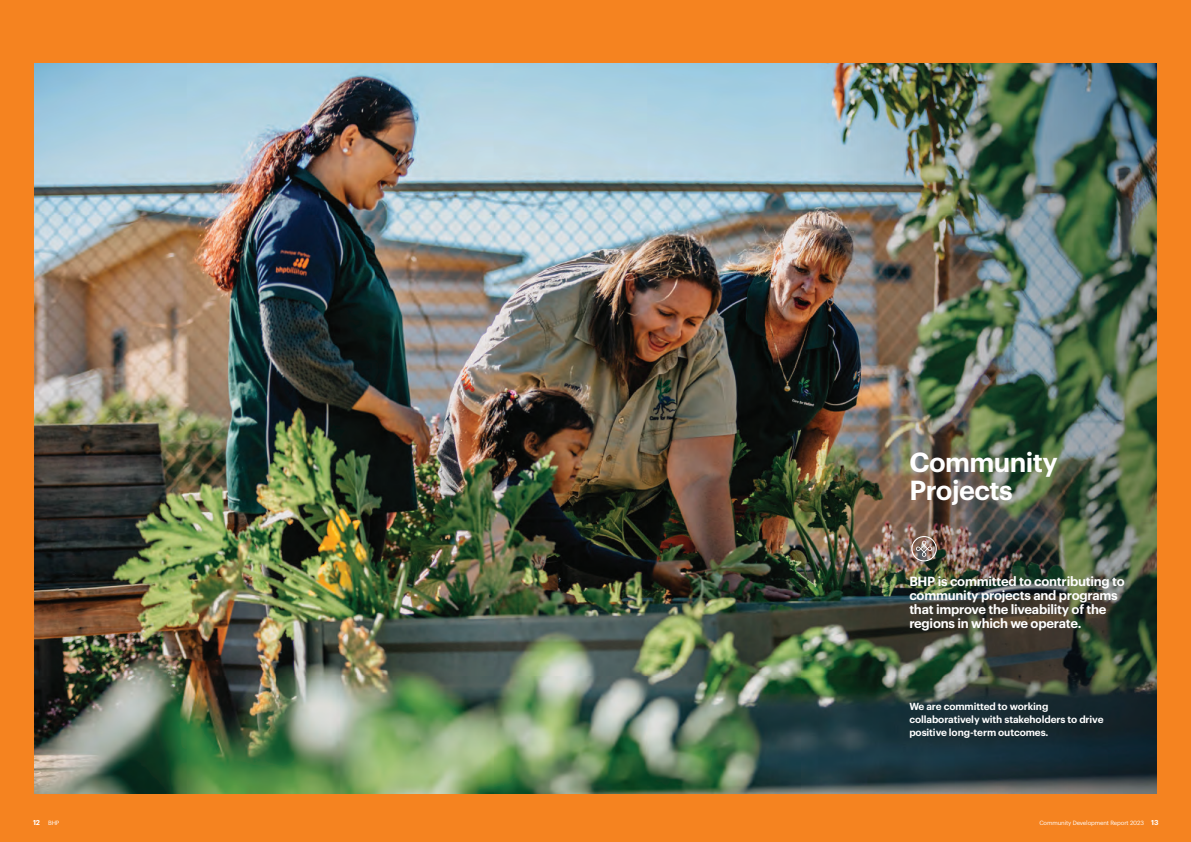
<style>
.page{position:relative;width:1191px;height:842px;background:#f58320}
.page>*{position:absolute;margin:0;border:0;box-sizing:border-box;transform-origin:0 0}
.Thermatic_Quote{font:600 27px/28px "Graphik";letter-spacing:-.02em;color:#fff}
.Pull_Quote_White_Medium{font:600 13px/14px "Graphik";letter-spacing:-.02em;color:#fff}
.Body_White{font:600 10px/13px "Graphik";letter-spacing:-.01em;color:#fff}
.t1{font:6px "Graphik";letter-spacing:-.02em;color:#fff}
.s1{font-weight:600;font-size:7px}
</style>
<div class="page">
<img style="left:34px;top:63px;width:722px;height:731px">
<img style="left:756px;top:63px;width:401px;height:731px">
<svg style="left:911px;top:536px;width:25px;height:25px"></svg>
<p class="Thermatic_Quote" style="left:909px;top:446px;width:150px">Community<br>Projects</p>
<p class="Pull_Quote_White_Medium" style="left:909px;top:573px;width:217px">BHP is committed to contributing to community projects and programs that improve the liveability of the regions in which we operate.</p>
<p class="Body_White" style="left:909px;top:699px;width:196px">We are committed to working collaboratively with stakeholders to drive positive long-term outcomes.</p>
<p class="t1" style="left:33px;top:819px;width:28px"><span class="s1">12</span> BHP</p>
<p class="t1" style="left:1039px;top:819px;width:121px">Community Development Report 2023 <span class="s1">13</span></p>
</div>
